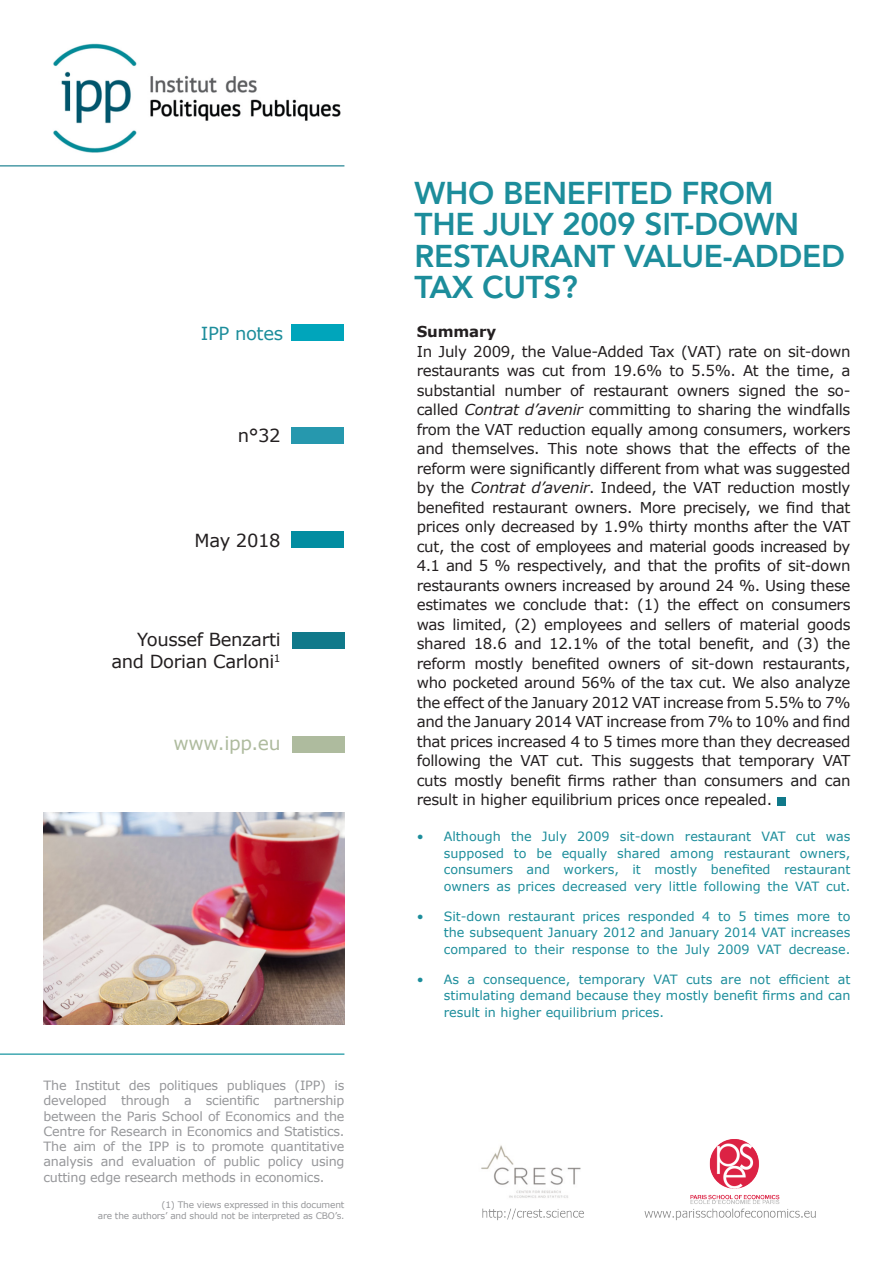
<style>
.page{position:relative;width:893px;height:1263px;background:#fff}
.page>*{position:absolute;margin:0;border:0;box-sizing:border-box;transform-origin:0 0}
.t1{font:800 31.5px/31.5px "Avenir";letter-spacing:-.01em;color:#1c8d9b}
.t2{font:18.75px "Verdana";letter-spacing:-.02em;color:#aebb9e}
.t3{font:18px/21.6px "Verdana";letter-spacing:-.02em;color:#231f20;text-align:right}
.t4{font:18px "Verdana";letter-spacing:-.02em;color:#1c8d9b}
.t5{font:15px/19.5px "Verdana";letter-spacing:-.02em;color:#231f20;text-align:justify}
.t6{font:700 15px "Verdana";letter-spacing:-.01em;color:#231f20}
.t7{font:12.75px/16.5px "Verdana";color:#1c8d9b;text-align:justify}
.t8{font:12.75px/15.3px "Verdana";letter-spacing:-.02em;color:#96979a;text-align:justify}
.legende{font:9px/10.8px "Verdana";letter-spacing:-.02em;color:#96979a;text-align:right}
.s1{font-style:italic}
</style>
<div class="page">
<hr style="left:0;top:165px;width:344px;height:1px;background:#10798a">
<hr style="left:0;top:1053px;width:344px;height:2px;background:#008b98">
<img style="left:44px;top:813px;width:300px;height:212px">
<div style="left:291px;top:324px;width:53px;height:17px;background:#00a5bb"></div>
<div style="left:291px;top:427px;width:53px;height:17px;background:#2698ae"></div>
<div style="left:291px;top:531px;width:53px;height:17px;background:#028da1"></div>
<div style="left:292px;top:633px;width:52px;height:16px;background:#10798a"></div>
<div style="left:292px;top:736px;width:52px;height:16px;background:#aebb9e"></div>
<div style="left:777px;top:797px;width:9px;height:9px;background:#10798a"></div>
<img style="left:481px;top:1139px;width:335px;height:82px">
<img style="left:53px;top:43px;width:288px;height:110px">
<p class="t4" style="left:201px;top:322px;width:84px">IPP notes</p>
<p class="t3" style="left:238px;top:424px;width:44px">n°32</p>
<p class="t3" style="left:195px;top:529px;width:88px">May 2018</p>
<p class="t3" style="left:111px;top:629px;width:171px">Youssef Benzarti and Dorian Carloni<sup>1</sup></p>
<p class="t2" style="left:174px;top:731px;width:109px">www.ipp.eu</p>
<p class="t8" style="left:44px;top:1078px;width:302px">The Institut des politiques publiques (IPP) is developed through a scientific partnership between the Paris School of Economics and the Centre for Research in Economics and Statistics.<br>The aim of the IPP is to promote quantitative analysis and evaluation of public policy using cutting edge research methods in economics.</p>
<p class="legende" style="left:98px;top:1200px;width:248px">(1) The views expressed in this document<br>are the authors’ and should not be interpreted as CBO’s.</p>
<p class="t1" style="left:415px;top:177px;width:432px">WHO BENEFITED FROM<br>THE JULY 2009 SIT-DOWN<br>RESTAURANT VALUE-ADDED<br>TAX CUTS?</p>
<p class="t6" style="left:417px;top:322px;width:81px">Summary</p>
<p class="t5" style="left:417px;top:341px;width:435px">In July 2009, the Value-Added Tax (VAT) rate on sit-down restaurants was cut from 19.6% to 5.5%. At the time, a substantial number of restaurant owners signed the so&shy;called <span class="s1">Contrat d’avenir</span> committing to sharing the windfalls from the VAT reduction equally among consumers, workers and themselves. This note shows that the effects of the reform were significantly different from what was suggested by the <span class="s1">Contrat d’avenir</span>. Indeed, the VAT reduction mostly benefited restaurant owners. More precisely, we find that prices only decreased by 1.9% thirty months after the VAT cut, the cost of employees and material goods increased by 4.1 and 5 % respectively, and that the profits of sit-down restaurants owners increased by around 24 %. Using these estimates we conclude that: (1) the effect on consumers was limited, (2) employees and sellers of material goods shared 18.6 and 12.1% of the total benefit, and (3) the reform mostly benefited owners of sit-down restaurants, who pocketed around 56% of the tax cut. We also analyze the effect of the January 2012 VAT increase from 5.5% to 7% and the January 2014 VAT increase from 7% to 10% and find that prices increased 4 to 5 times more than they decreased following the VAT cut. This suggests that temporary VAT cuts mostly benefit firms rather than consumers and can result in higher equilibrium prices once repealed.</p>
<p class="t7" style="left:444px;top:828px;width:408px;text-indent:-27px">• Although the July 2009 sit-down restaurant VAT cut was supposed to be equally shared among restaurant owners, consumers and workers, it mostly benefited restaurant owners as prices decreased very little following the VAT cut.</p>
<p class="t7" style="left:444px;top:908px;width:408px;text-indent:-27px">• Sit-down restaurant prices responded 4 to 5 times more to the subsequent January 2012 and January 2014 VAT increases compared to their response to the July 2009 VAT decrease.</p>
<p class="t7" style="left:444px;top:971px;width:408px;text-indent:-27px">• As a consequence, temporary VAT cuts are not efficient at stimulating demand because they mostly benefit firms and can result in higher equilibrium prices.</p>
</div>
